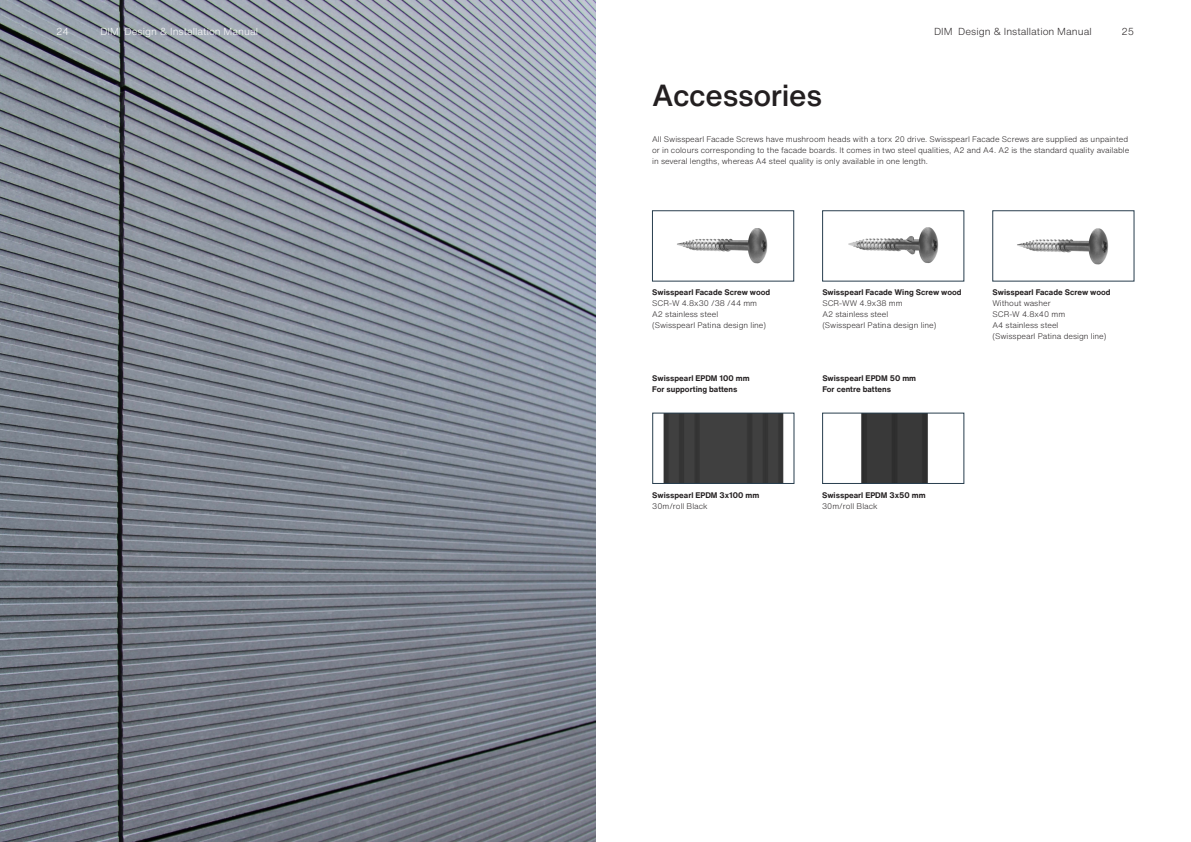
<style>
.page{position:relative;width:1191px;height:842px;background:#fff}
.page>*{position:absolute;margin:0;border:0;box-sizing:border-box;transform-origin:0 0}
.Helvetica_Header{font:500 30px "Helvetica Now Text";letter-spacing:-.01em;color:#231f20}
.t1{font:300 10px "Helvetica Now Text";color:#231f20}
.Helvetica_light_11_13{font:300 10px "Helvetica Now Text";color:#fff}
.Helvetica_Brød_8_11{font:300 8px/11px "Helvetica Now Text";color:#231f20}
.Helvetica_mellemrubrik_8_11{font:700 8px "Helvetica Now Text";color:#231f20}
</style>
<div class="page">
<img style="left:861px;top:415px;width:67px;height:67px">
<div style="left:822px;top:413px;width:142px;height:71px;border:1px solid #283e4e"></div>
<img style="left:663px;top:415px;width:121px;height:67px">
<div style="left:652px;top:413px;width:142px;height:71px;border:1px solid #283e4e"></div>
<img style="left:677px;top:228px;width:91px;height:36px">
<div style="left:652px;top:210px;width:142px;height:71px;border:1px solid #283e4e"></div>
<img style="left:848px;top:227px;width:91px;height:36px">
<div style="left:822px;top:210px;width:142px;height:71px;border:1px solid #283e4e"></div>
<img style="left:1017px;top:228px;width:92px;height:37px">
<div style="left:992px;top:210px;width:142px;height:71px;border:1px solid #283e4e"></div>
<img style="left:0;top:0;width:595px;height:842px">
<p class="Helvetica_light_11_13" style="left:56px;top:25px;width:14px">24</p>
<p class="Helvetica_light_11_13" style="left:100px;top:25px;width:159px">DIM Design &amp; Installation Manual</p>
<p class="Helvetica_Header" style="left:652px;top:76px;width:171px">Accessories</p>
<p class="t1" style="left:934px;top:25px;width:159px">DIM Design &amp; Installation Manual</p>
<p class="t1" style="left:1121px;top:25px;width:14px">25</p>
<p class="Helvetica_Brød_8_11" style="left:652px;top:133px;width:478px">All Swisspearl Facade Screws have mushroom heads with a torx 20 drive. Swisspearl Facade Screws are supplied as unpainted or in colours corresponding to the facade boards. It comes in two steel qualities, A2 and A4. A2 is the standard quality available in several lengths, whereas A4 steel quality is only available in one length.</p>
<p class="Helvetica_mellemrubrik_8_11" style="left:652px;top:287px;width:120px">Swisspearl Facade Screw wood</p>
<p class="Helvetica_Brød_8_11" style="left:652px;top:298px;width:106px">SCR-W 4.8x30 /38 /44 mm</p>
<p class="Helvetica_Brød_8_11" style="left:652px;top:309px;width:67px">A2 stainless steel</p>
<p class="Helvetica_Brød_8_11" style="left:652px;top:320px;width:115px">(Swisspearl Patina design line)</p>
<p class="Helvetica_mellemrubrik_8_11" style="left:822px;top:287px;width:141px">Swisspearl Facade Wing Screw wood</p>
<p class="Helvetica_Brød_8_11" style="left:822px;top:298px;width:82px">SCR-WW 4.9x38 mm</p>
<p class="Helvetica_Brød_8_11" style="left:822px;top:309px;width:67px">A2 stainless steel</p>
<p class="Helvetica_Brød_8_11" style="left:822px;top:320px;width:115px">(Swisspearl Patina design line)</p>
<p class="Helvetica_mellemrubrik_8_11" style="left:992px;top:287px;width:120px">Swisspearl Facade Screw wood</p>
<p class="Helvetica_Brød_8_11" style="left:992px;top:298px;width:60px">Without washer</p>
<p class="Helvetica_Brød_8_11" style="left:992px;top:309px;width:74px">SCR-W 4.8x40 mm</p>
<p class="Helvetica_Brød_8_11" style="left:992px;top:320px;width:67px">A4 stainless steel</p>
<p class="Helvetica_Brød_8_11" style="left:992px;top:331px;width:115px">(Swisspearl Patina design line)</p>
<p class="Helvetica_mellemrubrik_8_11" style="left:652px;top:373px;width:99px">Swisspearl EPDM 100 mm</p>
<p class="Helvetica_mellemrubrik_8_11" style="left:652px;top:384px;width:87px">For supporting battens</p>
<p class="Helvetica_mellemrubrik_8_11" style="left:822px;top:373px;width:95px">Swisspearl EPDM 50 mm</p>
<p class="Helvetica_mellemrubrik_8_11" style="left:822px;top:384px;width:70px">For centre battens</p>
<p class="Helvetica_mellemrubrik_8_11" style="left:652px;top:490px;width:109px">Swisspearl EPDM 3x100 mm</p>
<p class="Helvetica_Brød_8_11" style="left:652px;top:500px;width:57px">30m/roll Black</p>
<p class="Helvetica_mellemrubrik_8_11" style="left:822px;top:490px;width:105px">Swisspearl EPDM 3x50 mm</p>
<p class="Helvetica_Brød_8_11" style="left:822px;top:500px;width:57px">30m/roll Black</p>
</div>
